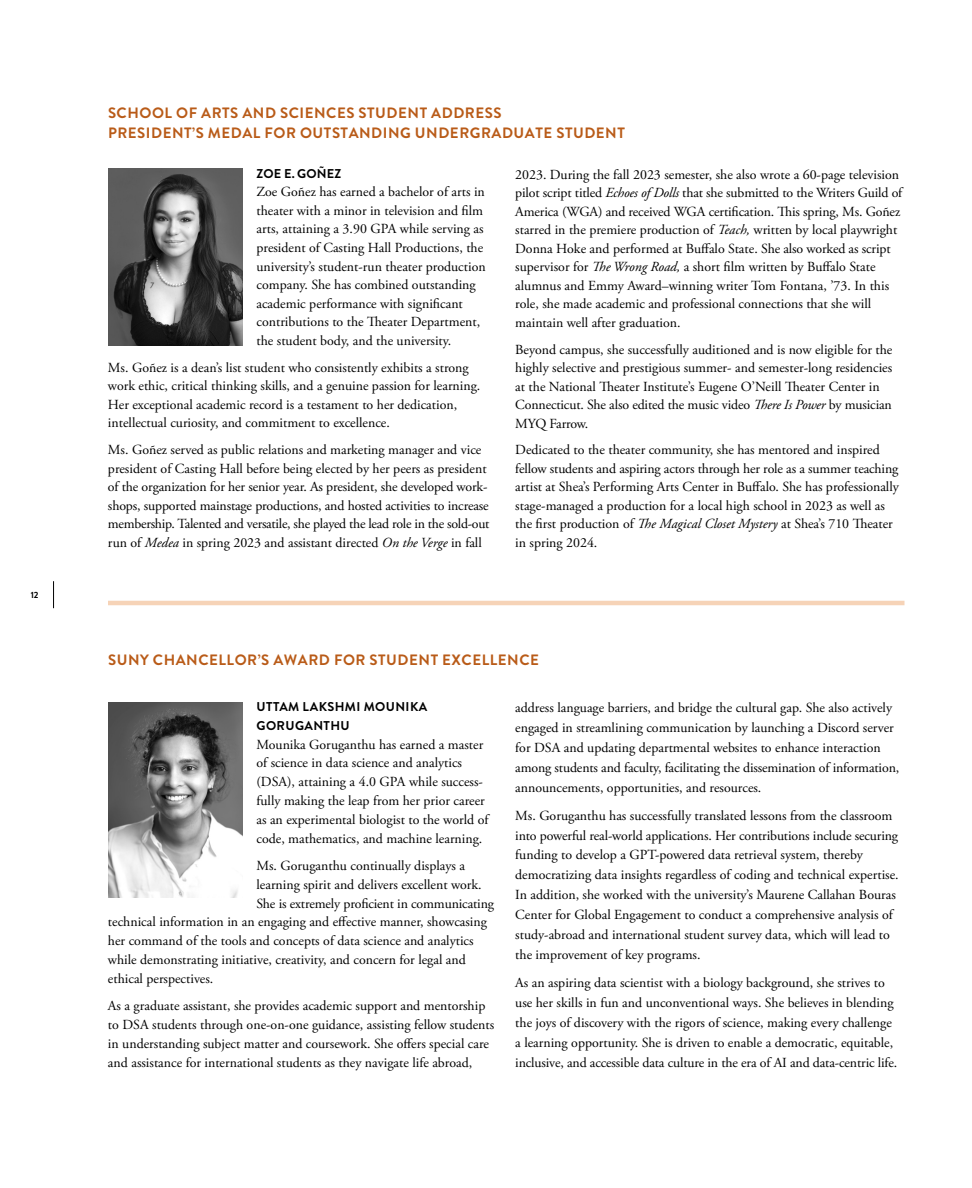
<style>
.page{position:relative;width:972px;height:1188px;background:#fff}
.page>*{position:absolute;margin:0;border:0;box-sizing:border-box;transform-origin:0 0}
.t1{font:700 15px/19.5px "Brandon Grotesque";letter-spacing:.035em;color:#b95b18}
.t2{font:13.8px/18.5px "Adobe Garamond Pro";color:#000}
.t3{font:700 12.75px/18.9px "Brandon Grotesque";letter-spacing:.03em;color:#000}
.t4{font:700 12.75px "Brandon Grotesque";letter-spacing:.01em;color:#000}
.t5{font:700 9px "Brandon Grotesque";color:#000}
.s1{font-style:italic}
</style>
<div class="page">
<hr style="left:108px;top:601px;width:796px;height:4px;background:#f6d3b7">
<img style="left:108px;top:169px;width:135px;height:177px">
<img style="left:108px;top:702px;width:135px;height:196px">
<svg style="left:53px;top:581px;width:1px;height:27px"></svg>
<p class="t5" style="left:31px;top:588px;width:9px">12</p>
<h2 class="t1" style="left:108px;top:103px;width:518px">SCHOOL OF ARTS AND SCIENCES STUDENT ADDRESS<br>PRESIDENT’S MEDAL FOR OUTSTANDING UNDERGRADUATE STUDENT</h2>
<h3 class="t4" style="left:257px;top:164px;width:86px">ZOE E. GOÑEZ</h3>
<p class="t2" style="left:256px;top:183px;width:231px">Zoe Goñez has earned a bachelor of arts in theater with a minor in television and film arts, attaining a 3.90 GPA while serving as president of Casting Hall Productions, the university’s student-run theater production company. She has combined outstanding academic performance with significant contributions to the Theater Department, the student body, and the university.</p>
<p class="t2" style="left:108px;top:358px;width:374px">Ms. Goñez is a dean’s list student who consistently exhibits a strong work ethic, critical thinking skills, and a genuine passion for learning.<br>Her exceptional academic record is a testament to her dedication, intellectual curiosity, and commitment to excellence.</p>
<p class="t2" style="left:108px;top:441px;width:383px">Ms. Goñez served as public relations and marketing manager and vice president of Casting Hall before being elected by her peers as president of the organization for her senior year. As president, she developed work&shy;shops, supported mainstage productions, and hosted activities to increase membership. Talented and versatile, she played the lead role in the sold-out run of <span class="s1">Medea</span> in spring 2023 and assistant directed <span class="s1">On the Verge</span> in fall</p>
<p class="t2" style="left:515px;top:166px;width:389px">2023. During the fall 2023 semester, she also wrote a 60-page television pilot script titled <span class="s1">Echoes of Dolls</span> that she submitted to the Writers Guild of America (WGA) and received WGA certification. This spring, Ms. Goñez starred in the premiere production of <span class="s1">Teach,</span> written by local playwright Donna Hoke and performed at Buffalo State. She also worked as script supervisor for <span class="s1">The Wrong Road,</span> a short film written by Buffalo State alumnus and Emmy Award–winning writer Tom Fontana, ’73. In this role, she made academic and professional connections that she will maintain well after graduation.</p>
<p class="t2" style="left:515px;top:340px;width:379px">Beyond campus, she successfully auditioned and is now eligible for the highly selective and prestigious summer- and semester-long residencies at the National Theater Institute’s Eugene O’Neill Theater Center in Connecticut. She also edited the music video <span class="s1">There Is Power</span> by musician MYQ Farrow.</p>
<p class="t2" style="left:515px;top:441px;width:385px">Dedicated to the theater community, she has mentored and inspired fellow students and aspiring actors through her role as a summer teaching artist at Shea’s Performing Arts Center in Buffalo. She has professionally stage-managed a production for a local high school in 2023 as well as the first production of <span class="s1">The Magical Closet Mystery</span> at Shea’s 710 Theater in spring 2024.</p>
<h2 class="t1" style="left:108px;top:651px;width:432px">SUNY CHANCELLOR’S AWARD FOR STUDENT EXCELLENCE</h2>
<h3 class="t3" style="left:257px;top:697px;width:172px">UTTAM LAKSHMI MOUNIKA<br>GORUGANTHU</h3>
<p class="t2" style="left:256px;top:735px;width:234px;line-height:18.9px">Mounika Goruganthu has earned a master of science in data science and analytics (DSA), attaining a 4.0 GPA while success&shy;fully making the leap from her prior career as an experimental biologist to the world of code, mathematics, and machine learning.</p>
<p class="t2" style="left:256px;top:857px;width:210px">Ms. Goruganthu continually displays a</p>
<p class="t2" style="left:256px;top:876px;width:227px">learning spirit and delivers excellent work.</p>
<p class="t2" style="left:256px;top:894px;width:239px">She is extremely proficient in communicating</p>
<p class="t2" style="left:108px;top:913px;width:381px">technical information in an engaging and effective manner, showcasing</p>
<p class="t2" style="left:108px;top:932px;width:367px">her command of the tools and concepts of data science and analytics</p>
<p class="t2" style="left:108px;top:951px;width:359px">while demonstrating initiative, creativity, and concern for legal and</p>
<p class="t2" style="left:108px;top:970px;width:107px">ethical perspectives.</p>
<p class="t2" style="left:108px;top:997px;width:388px;line-height:18.9px">As a graduate assistant, she provides academic support and mentorship to DSA students through one-on-one guidance, assisting fellow students in understanding subject matter and coursework. She offers special care and assistance for international students as they navigate life abroad,</p>
<p class="t2" style="left:515px;top:698px;width:386px;line-height:20px">address language barriers, and bridge the cultural gap. She also actively engaged in streamlining communication by launching a Discord server for DSA and updating departmental websites to enhance interaction among students and faculty, facilitating the dissemination of information, announcements, opportunities, and resources.</p>
<p class="t2" style="left:515px;top:806px;width:385px;line-height:20px">Ms. Goruganthu has successfully translated lessons from the classroom into powerful real-world applications. Her contributions include securing funding to develop a GPT-powered data retrieval system, thereby democratizing data insights regardless of coding and technical expertise.<br>In addition, she worked with the university’s Maurene Callahan Bouras Center for Global Engagement to conduct a comprehensive analysis of study-abroad and international student survey data, which will lead to the improvement of key programs.</p>
<p class="t2" style="left:515px;top:973px;width:384px;line-height:20px">As an aspiring data scientist with a biology background, she strives to use her skills in fun and unconventional ways. She believes in blending the joys of discovery with the rigors of science, making every challenge a learning opportunity. She is driven to enable a democratic, equitable, inclusive, and accessible data culture in the era of AI and data-centric life.</p>
</div>
